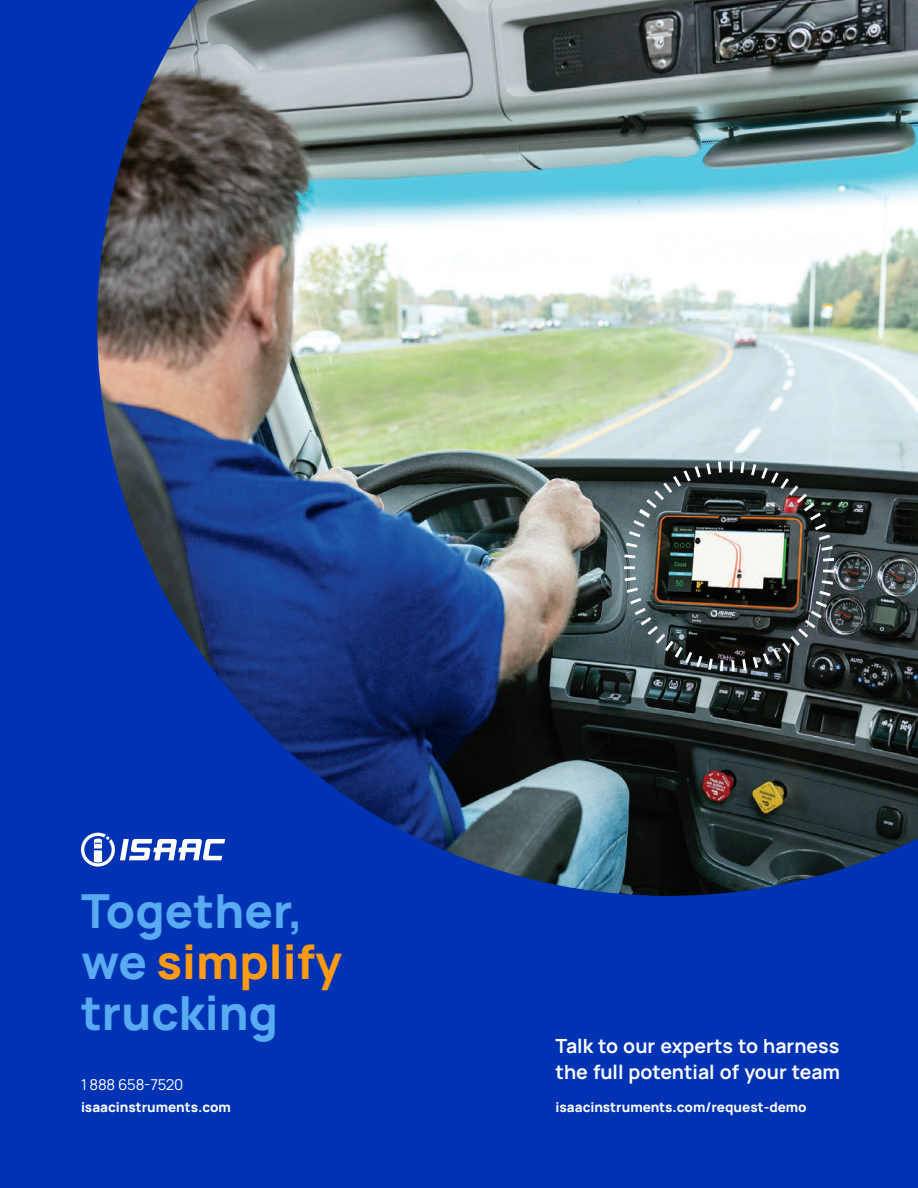
<style>
.page{position:relative;width:918px;height:1188px;background:#0033b4}
.page>*{position:absolute;margin:0;border:0;box-sizing:border-box;transform-origin:0 0}
.h2_WHITE{font:800 46.95px/50.8px "Manrope";color:#58abf0}
.t1{font:700 19.5px/25.5px "Manrope";color:#fff}
.t2{font:15px "Manrope";letter-spacing:-.01em;color:#fff}
.t3{font:800 13.5px "Manrope";color:#fff}
.s1{color:#ff9a15}
</style>
<div class="page">
<img style="left:97px;top:0;width:821px;height:896px">
<svg style="left:81px;top:833px;width:144px;height:34px"></svg>
<img style="left:623px;top:460px;width:212px;height:212px">
<p class="h2_WHITE" style="left:81px;top:882px;width:262px">Together, we <span class="s1">simplify </span>trucking</p>
<p class="t2" style="left:81px;top:1073px;width:104px">1 888 658-7520</p>
<p class="t3" style="left:81px;top:1095px;width:151px">isaacinstruments.com</p>
<p class="t1" style="left:556px;top:1032px;width:286px">Talk to our experts to harness the full potential of your team</p>
<p class="t3" style="left:556px;top:1095px;width:253px">isaacinstruments.com/request-demo</p>
</div>
